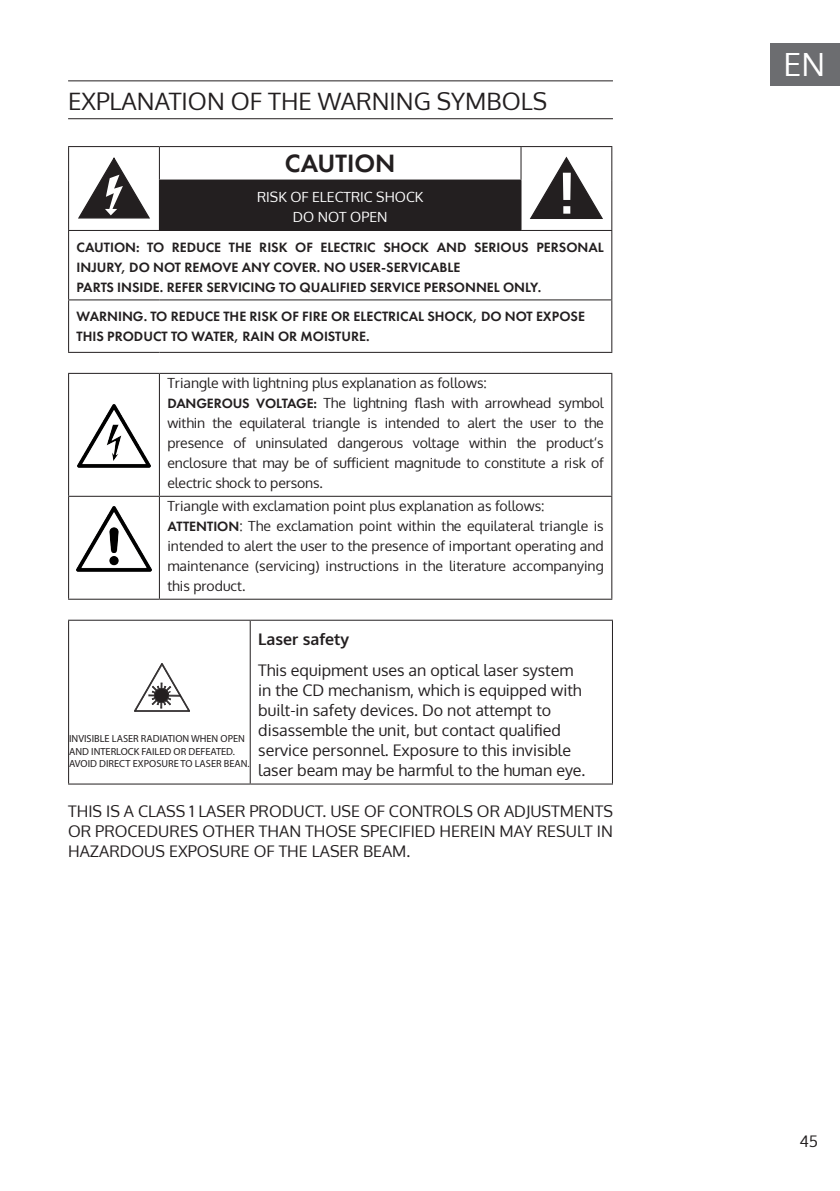
<style>
.page{position:relative;width:840px;height:1191px;background:#fff}
.page>*{position:absolute;margin:0;border:0;box-sizing:border-box;transform-origin:0 0}
.t1{font:32px "Oxygen";color:#fff}
.t2{font:600 26px "Futura PTW08";color:#231f20}
.t3{font:24px "Oxygen";color:#231f20}
.t4{font:16px/20px "Oxygen";color:#231f20}
.t5{font:700 16px "Oxygen";color:#231f20}
.t6{font:14px/20px "Oxygen";color:#231f20}
.t7{font:600 14px/20px "Futura PTW08";color:#231f20}
.t8{font:14px/20px "Oxygen";color:#fff;text-align:center}
.t9{font:10.4px/12.4px "Myriad Pro";color:#231f20}
.s1{font-family:"Futura PTW08";font-weight:600}
</style>
<div class="page">
<div style="left:770px;top:43px;width:69px;height:42px;background:#6c6d70"></div>
<hr style="left:68px;top:80px;width:544px;height:1px;background:#231f20">
<hr style="left:68px;top:118px;width:544px;height:1px;background:#231f20">
<div style="left:159px;top:180px;width:361px;height:50px;background:#231f20"></div>
<hr style="left:68px;top:146px;width:91px;height:1px;background:#231f20">
<hr style="left:68px;top:147px;width:1px;height:33px;background:#231f20">
<hr style="left:159px;top:146px;width:361px;height:1px;background:#231f20">
<hr style="left:159px;top:147px;width:1px;height:32px;background:#231f20">
<hr style="left:520px;top:146px;width:92px;height:1px;background:#231f20">
<hr style="left:520px;top:147px;width:1px;height:32px;background:#231f20">
<hr style="left:611px;top:147px;width:1px;height:33px;background:#231f20">
<hr style="left:68px;top:180px;width:1px;height:50px;background:#231f20">
<hr style="left:159px;top:179px;width:362px;height:1px;background:#231f20">
<hr style="left:520px;top:180px;width:1px;height:50px;background:#231f20">
<hr style="left:611px;top:180px;width:1px;height:50px;background:#231f20">
<hr style="left:68px;top:230px;width:91px;height:1px;background:#231f20">
<hr style="left:68px;top:231px;width:1px;height:68px;background:#231f20">
<hr style="left:159px;top:230px;width:361px;height:1px;background:#231f20">
<hr style="left:520px;top:230px;width:92px;height:1px;background:#231f20">
<hr style="left:611px;top:231px;width:1px;height:68px;background:#231f20">
<hr style="left:68px;top:299px;width:91px;height:1px;background:#231f20">
<hr style="left:68px;top:300px;width:1px;height:52px;background:#231f20">
<hr style="left:159px;top:299px;width:361px;height:1px;background:#231f20">
<hr style="left:520px;top:299px;width:92px;height:1px;background:#231f20">
<hr style="left:611px;top:300px;width:1px;height:52px;background:#231f20">
<hr style="left:68px;top:352px;width:91px;height:1px;background:#231f20">
<hr style="left:159px;top:352px;width:361px;height:1px;background:#231f20">
<hr style="left:520px;top:352px;width:92px;height:1px;background:#231f20">
<svg style="left:78px;top:157px;width:72px;height:61px"></svg>
<svg style="left:529px;top:157px;width:73px;height:62px"></svg>
<svg style="left:160px;top:495px;width:451px;height:1px"></svg>
<hr style="left:68px;top:373px;width:91px;height:1px;background:#231f20">
<hr style="left:68px;top:374px;width:1px;height:122px;background:#231f20">
<hr style="left:159px;top:373px;width:453px;height:1px;background:#231f20">
<hr style="left:159px;top:374px;width:1px;height:122px;background:#231f20">
<hr style="left:611px;top:374px;width:1px;height:122px;background:#231f20">
<hr style="left:68px;top:496px;width:91px;height:1px;background:#231f20">
<hr style="left:68px;top:497px;width:1px;height:101px;background:#231f20">
<hr style="left:159px;top:496px;width:453px;height:1px;background:#231f20">
<hr style="left:159px;top:497px;width:1px;height:101px;background:#231f20">
<hr style="left:611px;top:497px;width:1px;height:101px;background:#231f20">
<hr style="left:68px;top:598px;width:91px;height:1px;background:#231f20">
<hr style="left:159px;top:598px;width:453px;height:1px;background:#231f20">
<img style="left:78px;top:404px;width:72px;height:63px">
<img style="left:77px;top:506px;width:74px;height:65px">
<hr style="left:68px;top:619px;width:182px;height:1px;background:#231f20">
<hr style="left:68px;top:620px;width:1px;height:163px;background:#231f20">
<hr style="left:250px;top:619px;width:362px;height:1px;background:#231f20">
<hr style="left:249px;top:620px;width:1px;height:163px;background:#231f20">
<hr style="left:611px;top:620px;width:1px;height:163px;background:#231f20">
<hr style="left:68px;top:783px;width:182px;height:1px;background:#231f20">
<hr style="left:250px;top:783px;width:362px;height:1px;background:#231f20">
<svg style="left:134px;top:663px;width:56px;height:49px"></svg>
<h3 class="t3" style="left:68px;top:85px;width:480px">EXPLANATION OF THE WARNING SYMBOLS</h3>
<h2 class="t2" style="left:285px;top:147px;width:112px">CAUTION</h2>
<p class="t8" style="left:257px;top:187px;width:168px">RISK OF ELECTRIC SHOCK<br>DO NOT OPEN</p>
<p class="t7" style="left:77px;top:237px;width:528px">CAUTION: TO REDUCE THE RISK OF ELECTRIC SHOCK AND SERIOUS PERSONAL<br>INJURY, DO NOT REMOVE ANY COVER. NO USER-SERVICABLE<br>PARTS INSIDE. REFER SERVICING TO QUALIFIED SERVICE PERSONNEL ONLY.</p>
<p class="t7" style="left:77px;top:306px;width:509px">WARNING. TO REDUCE THE RISK OF FIRE OR ELECTRICAL SHOCK, DO NOT EXPOSE<br>THIS PRODUCT TO WATER, RAIN OR MOISTURE.</p>
<p class="t6" style="left:167px;top:373px;width:437px">Triangle with lightning plus explanation as follows:<br><span class="s1">DANGEROUS VOLTAGE:</span> The lightning flash with arrowhead symbol within the equilateral triangle is intended to alert the user to the presence of uninsulated dangerous voltage within the product‘s enclosure that may be of sufficient magnitude to constitute a risk of electric shock to persons.</p>
<p class="t6" style="left:167px;top:496px;width:437px">Triangle with exclamation point plus explanation as follows:<br><span class="s1">ATTENTION</span>: The exclamation point within the equilateral triangle is intended to alert the user to the presence of important operating and maintenance (servicing) instructions in the literature accompanying this product.</p>
<p class="t5" style="left:258px;top:629px;width:92px">Laser safety</p>
<p class="t4" style="left:258px;top:660px;width:328px">This equipment uses an optical laser system in the CD mechanism, which is equipped with built-in safety devices. Do not attempt to disassemble the unit, but contact qualified service personnel. Exposure to this invisible laser beam may be harmful to the human eye.</p>
<p class="t4" style="left:68px;top:801px;width:546px;text-align:justify">THIS IS A CLASS 1 LASER PRODUCT. USE OF CONTROLS OR ADJUSTMENTS OR PROCEDURES OTHER THAN THOSE SPECIFIED HEREIN MAY RESULT IN HAZARDOUS EXPOSURE OF THE LASER BEAM.</p>
<p class="t9" style="left:69px;top:732px;width:182px">INVISIBLE LASER RADIATION WHEN OPEN<br>AND INTERLOCK FAILED OR DEFEATED.<br>AVOID DIRECT EXPOSURE TO LASER BEAN.</p>
<h1 class="t1" style="left:783px;top:43px;width:43px">EN</h1>
<p class="t4" style="left:799px;top:1130px;width:20px">45</p>
</div>
